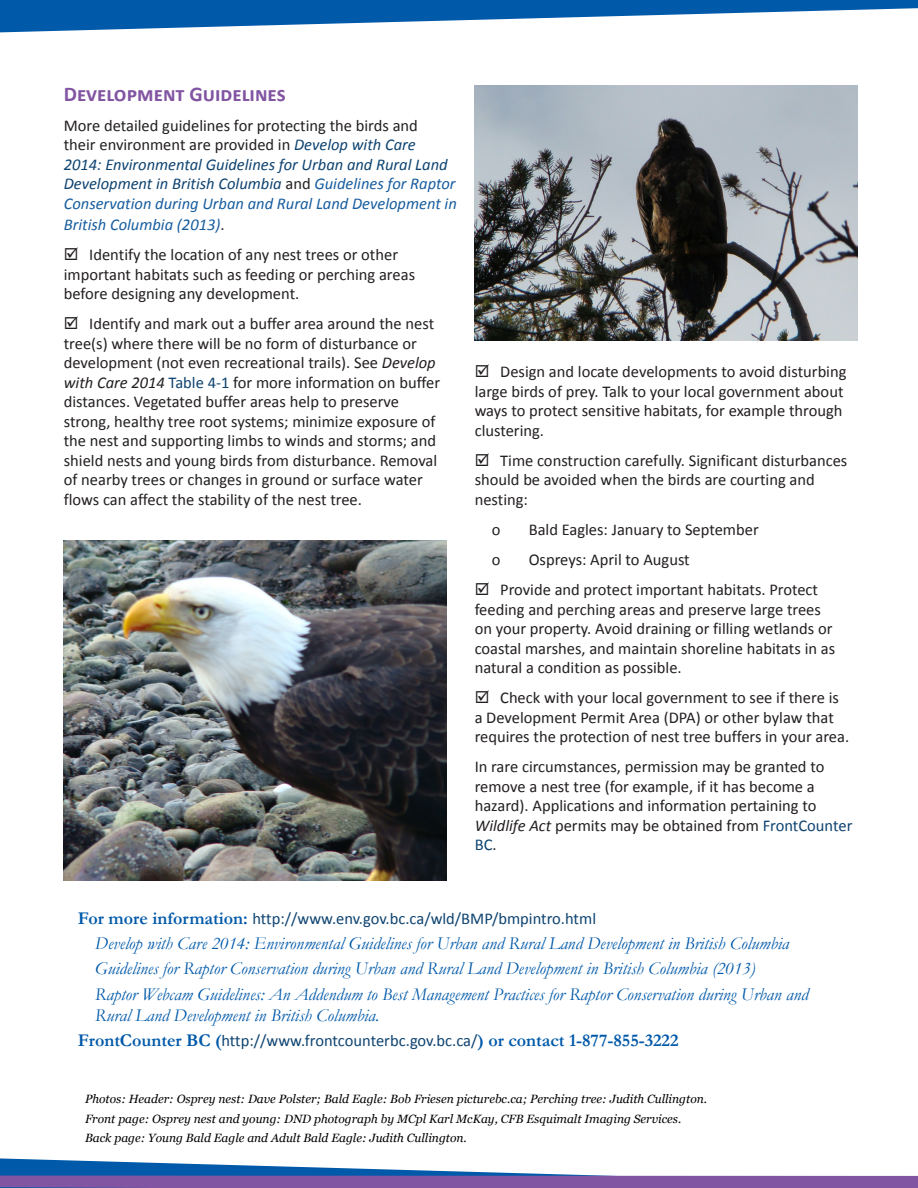
<style>
.page{position:relative;width:918px;height:1188px;background:#fff}
.page>*{position:absolute;margin:0;border:0;box-sizing:border-box;transform-origin:0 0}
.dwc_fs_header{font:700 21px "Calibri";color:#8255a2}
.dwc_fs_intro{font:italic 18px/21px "Garamond";color:#0159a9}
.dwc_fs_intro-2{font:700 18px "Garamond";color:#0159a9}
.dwc_bullet_yes_colum{font:16.5px/19.5px "Calibri";color:#231f20}
.dwc_para{font:italic 16.5px/19.5px "Calibri";color:#0e4370}
.dwc_fs_intro-3{font:16.5px "Calibri";color:#0e4370}
.dwc_para-2{font:italic 16.5px "Calibri";color:#175d9e}
.dwc_photo_caption{font:italic 12px/19.5px "Georgia";color:#000}
.s1{font-style:normal;color:#231f20}
.s2{color:#175d9e}
.s3{font-style:italic}
.s4{color:#0e4370}
.s5{font-family:"Garamond";font-weight:700;font-size:18px;color:#0159a9}
.s6{font-family:"Calibri";font-weight:400;font-size:16.5px;color:#0e4370}
</style>
<div class="page">
<svg style="left:0;top:0;width:918px;height:32px"></svg>
<svg style="left:0;top:1158px;width:918px;height:30px"></svg>
<img style="left:64px;top:540px;width:382px;height:340px">
<img style="left:475px;top:85px;width:382px;height:255px">
<p class="dwc_fs_header" style="left:64px;top:80px;width:223px">Development Guidelines</p>
<p class="dwc_para" style="left:64px;top:115px;width:395px"><span class="s1">More detailed guidelines for protecting the birds and<br>their environment are provided in</span> Develop with Care 2014: Environmental Guidelines for Urban and Rural Land Development in British Columbia <span class="s1">and</span> <span class="s2">Guidelines for Raptor Conservation during Urban and Rural Land Development in</span></p>
<p class="dwc_para-2" style="left:64px;top:213px;width:162px">British Columbia (2013)<span class="s1">.</span></p>
<p class="dwc_bullet_yes_colum" style="left:64px;top:245px;width:353px;text-indent:26px">Identify the location of any nest trees or other important habitats such as feeding or perching areas before designing any development.</p>
<p class="dwc_bullet_yes_colum" style="left:64px;top:314px;width:378px;text-indent:26px">Identify and mark out a buffer area around the nest tree(s) where there will be no form of disturbance or development (not even recreational trails). See <span class="s3">Develop with Care 2014</span> <span class="s4">Table 4-1</span> for more information on buffer distances. Vegetated buffer areas help to preserve strong, healthy tree root systems; minimize exposure of the nest and supporting limbs to winds and storms; and shield nests and young birds from disturbance. Removal of nearby trees or changes in ground or surface water flows can affect the stability of the nest tree.</p>
<p class="dwc_bullet_yes_colum" style="left:475px;top:362px;width:373px;text-indent:26px">Design and locate developments to avoid disturbing large birds of prey. Talk to your local government about ways to protect sensitive habitats, for example through clustering.</p>
<p class="dwc_bullet_yes_colum" style="left:475px;top:451px;width:374px;text-indent:26px">Time construction carefully. Significant disturbances should be avoided when the birds are courting and nesting:</p>
<p class="dwc_bullet_yes_colum" style="left:492px;top:520px;width:10px">o</p>
<p class="dwc_bullet_yes_colum" style="left:529px;top:520px;width:232px">Bald Eagles: January to September</p>
<p class="dwc_bullet_yes_colum" style="left:492px;top:550px;width:10px">o</p>
<p class="dwc_bullet_yes_colum" style="left:529px;top:550px;width:163px">Ospreys: April to August</p>
<p class="dwc_bullet_yes_colum" style="left:475px;top:580px;width:362px;text-indent:26px">Provide and protect important habitats. Protect feeding and perching areas and preserve large trees on your property. Avoid draining or filling wetlands or coastal marshes, and maintain shoreline habitats in as natural a condition as possible.</p>
<p class="dwc_bullet_yes_colum" style="left:475px;top:688px;width:376px;text-indent:26px">Check with your local government to see if there is a Development Permit Area (DPA) or other bylaw that requires the protection of nest tree buffers in your area.</p>
<p class="dwc_bullet_yes_colum" style="left:475px;top:757px;width:379px">In rare circumstances, permission may be granted to remove a nest tree (for example, if it has become a hazard). Applications and information pertaining to <span class="s3">Wildlife Act</span> permits may be obtained from <span class="s4">FrontCounter BC</span>.</p>
<p class="dwc_fs_intro-3" style="left:78px;top:908px;width:520px"><span class="s5">For more information:</span> http://www.env.gov.bc.ca/wld/BMP/bmpintro.html</p>
<p class="dwc_fs_intro" style="left:95px;top:932px;width:696px">Develop with Care 2014: Environmental Guidelines for Urban and Rural Land Development in British Columbia</p>
<p class="dwc_fs_intro" style="left:95px;top:958px;width:662px">Guidelines for Raptor Conservation during Urban and Rural Land Development in British Columbia (2013)</p>
<p class="dwc_fs_intro" style="left:95px;top:983px;width:715px">Raptor Webcam Guidelines: An Addendum to Best Management Practices for Raptor Conservation during Urban and<br>Rural Land Development in British Columbia.</p>
<p class="dwc_fs_intro-2" style="left:78px;top:1028px;width:602px">FrontCounter BC (<span class="s6">http://www.frontcounterbc.gov.bc.ca/</span>) or contact 1-877-855-3222</p>
<p class="dwc_photo_caption" style="left:85px;top:1089px;width:624px">Photos: Header: Osprey nest: Dave Polster; Bald Eagle: Bob Friesen picturebc.ca; Perching tree: Judith Cullington.<br>Front page: Osprey nest and young: DND photograph by MCpl Karl McKay, CFB Esquimalt Imaging Services.<br>Back page: Young Bald Eagle and Adult Bald Eagle: Judith Cullington.</p>
</div>
